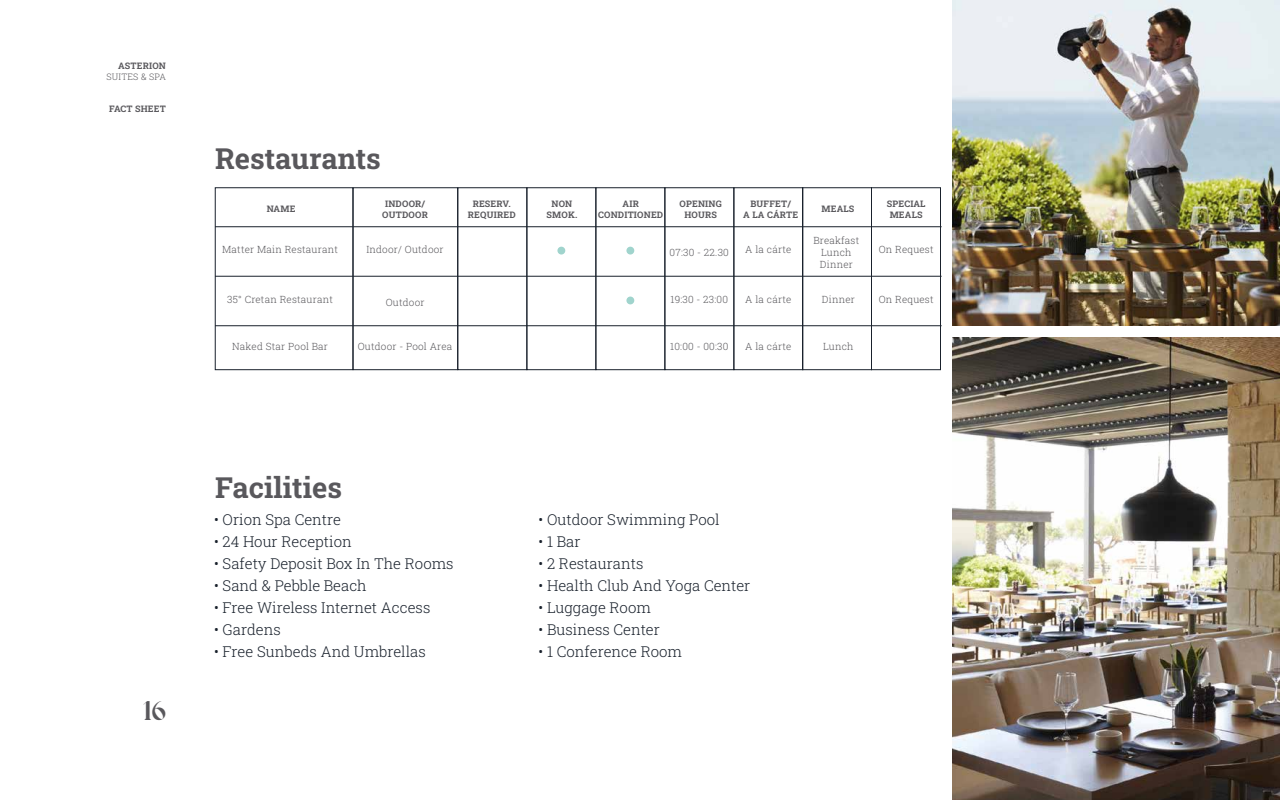
<style>
.page{position:relative;width:1280px;height:800px;background:#fff}
.page>*{position:absolute;margin:0;border:0;box-sizing:border-box;transform-origin:0 0}
.t1{font:700 29px "Roboto Slab";color:#59585c}
.t2{font:700 27px "Voyage";color:#59585c}
.t3{font:300 15px "Roboto Slab";color:#19212c}
.t4{font:300 10px/12px "Roboto Slab";letter-spacing:.02em;color:#59585c;text-align:center}
.t5{font:700 9px/10.8px "Roboto Slab";letter-spacing:.02em;color:#59585c;text-align:center}
.t6{font:300 9px "Roboto Slab";letter-spacing:.02em;color:#59585c}
</style>
<div class="page">
<div style="left:353px;top:188px;width:105px;height:182px;border:1px solid #19212c"></div>
<div style="left:458px;top:188px;width:69px;height:182px;border:1px solid #19212c"></div>
<div style="left:596px;top:188px;width:69px;height:182px;border:1px solid #19212c"></div>
<div style="left:527px;top:188px;width:69px;height:182px;border:1px solid #19212c"></div>
<div style="left:665px;top:188px;width:69px;height:182px;border:1px solid #19212c"></div>
<div style="left:802px;top:188px;width:70px;height:182px;border:1px solid #19212c"></div>
<div style="left:871px;top:188px;width:70px;height:182px;border:1px solid #19212c"></div>
<div style="left:215px;top:188px;width:138px;height:182px;border:1px solid #19212c"></div>
<hr style="left:215px;top:227px;width:727px;height:1px;background:#19212c">
<hr style="left:215px;top:326px;width:727px;height:1px;background:#19212c">
<hr style="left:215px;top:276px;width:727px;height:1px;background:#19212c">
<div style="left:557px;top:247px;width:8px;height:8px;background:#a0d4cd;border-radius:50%"></div>
<div style="left:626px;top:247px;width:8px;height:8px;background:#a0d4cd;border-radius:50%"></div>
<div style="left:626px;top:297px;width:8px;height:7px;background:#a0d4cd;border-radius:50%"></div>
<img style="left:952px;top:0;width:328px;height:326px">
<img style="left:952px;top:337px;width:328px;height:463px">
<p class="t5" style="left:118px;top:61px;width:49px">ASTERION</p>
<p class="t6" style="left:107px;top:71px;width:61px">SUITES &amp; SPA</p>
<p class="t5" style="left:109px;top:103px;width:58px">FACT SHEET</p>
<h1 class="t1" style="left:215px;top:139px;width:167px">Restaurants</h1>
<p class="t5" style="left:468px;top:198px;width:49px">RESERV.<br>REQUIRED</p>
<p class="t5" style="left:547px;top:198px;width:32px">NON<br>SMOK.</p>
<p class="t5" style="left:598px;top:198px;width:67px">AIR<br>CONDITIONED</p>
<p class="t5" style="left:680px;top:198px;width:44px">OPENING<br>HOURS</p>
<p class="t5" style="left:743px;top:198px;width:56px">BUFFET/<br>A LA CÁRTE</p>
<p class="t5" style="left:887px;top:198px;width:40px">SPECIAL<br>MEALS</p>
<p class="t5" style="left:267px;top:203px;width:30px">NAME</p>
<p class="t5" style="left:382px;top:198px;width:47px">INDOOR/<br>OUTDOOR</p>
<p class="t4" style="left:222px;top:243px;width:117px">Matter Main Restaurant</p>
<p class="t4" style="left:366px;top:243px;width:79px">Indoor/ Outdoor</p>
<p class="t4" style="left:670px;top:246px;width:61px">07:30 - 22.30</p>
<p class="t5" style="left:822px;top:203px;width:34px">MEALS</p>
<p class="t4" style="left:813px;top:234px;width:47px">Breakfast<br>Lunch<br>Dinner</p>
<p class="t4" style="left:745px;top:243px;width:48px">A la cárte</p>
<p class="t4" style="left:879px;top:243px;width:56px">On Request</p>
<p class="t4" style="left:670px;top:293px;width:59px">19:30 - 23:00</p>
<p class="t4" style="left:745px;top:293px;width:48px">A la cárte</p>
<p class="t4" style="left:745px;top:340px;width:48px">A la cárte</p>
<p class="t4" style="left:822px;top:293px;width:35px">Dinner</p>
<p class="t4" style="left:227px;top:293px;width:107px">35° Cretan Restaurant</p>
<p class="t4" style="left:386px;top:296px;width:40px">Outdoor</p>
<p class="t4" style="left:879px;top:293px;width:56px">On Request</p>
<p class="t4" style="left:232px;top:340px;width:97px">Naked Star Pool Bar</p>
<p class="t4" style="left:358px;top:340px;width:96px">Outdoor - Pool Area</p>
<p class="t4" style="left:670px;top:340px;width:60px">10:00 - 00:30</p>
<p class="t4" style="left:823px;top:340px;width:32px">Lunch</p>
<h2 class="t2" style="left:144px;top:694px;width:24px">16</h2>
<h1 class="t1" style="left:215px;top:468px;width:129px">Facilities</h1>
<p class="t3" style="left:214px;top:510px;width:129px">• Orion Spa Centre</p>
<p class="t3" style="left:214px;top:532px;width:139px">• 24 Hour Reception</p>
<p class="t3" style="left:214px;top:554px;width:241px">• Safety Deposit Box In The Rooms</p>
<p class="t3" style="left:214px;top:576px;width:154px">• Sand &amp; Pebble Beach</p>
<p class="t3" style="left:214px;top:598px;width:218px">• Free Wireless Internet Access</p>
<p class="t3" style="left:214px;top:620px;width:68px">• Gardens</p>
<p class="t3" style="left:214px;top:642px;width:213px">• Free Sunbeds And Umbrellas</p>
<p class="t3" style="left:539px;top:510px;width:183px">• Outdoor Swimming Pool</p>
<p class="t3" style="left:539px;top:532px;width:44px">• 1 Bar</p>
<p class="t3" style="left:539px;top:554px;width:106px">• 2 Restaurants</p>
<p class="t3" style="left:539px;top:576px;width:213px">• Health Club And Yoga Center</p>
<p class="t3" style="left:539px;top:598px;width:114px">• Luggage Room</p>
<p class="t3" style="left:539px;top:620px;width:123px">• Business Center</p>
<p class="t3" style="left:539px;top:642px;width:145px">• 1 Conference Room</p>
</div>
